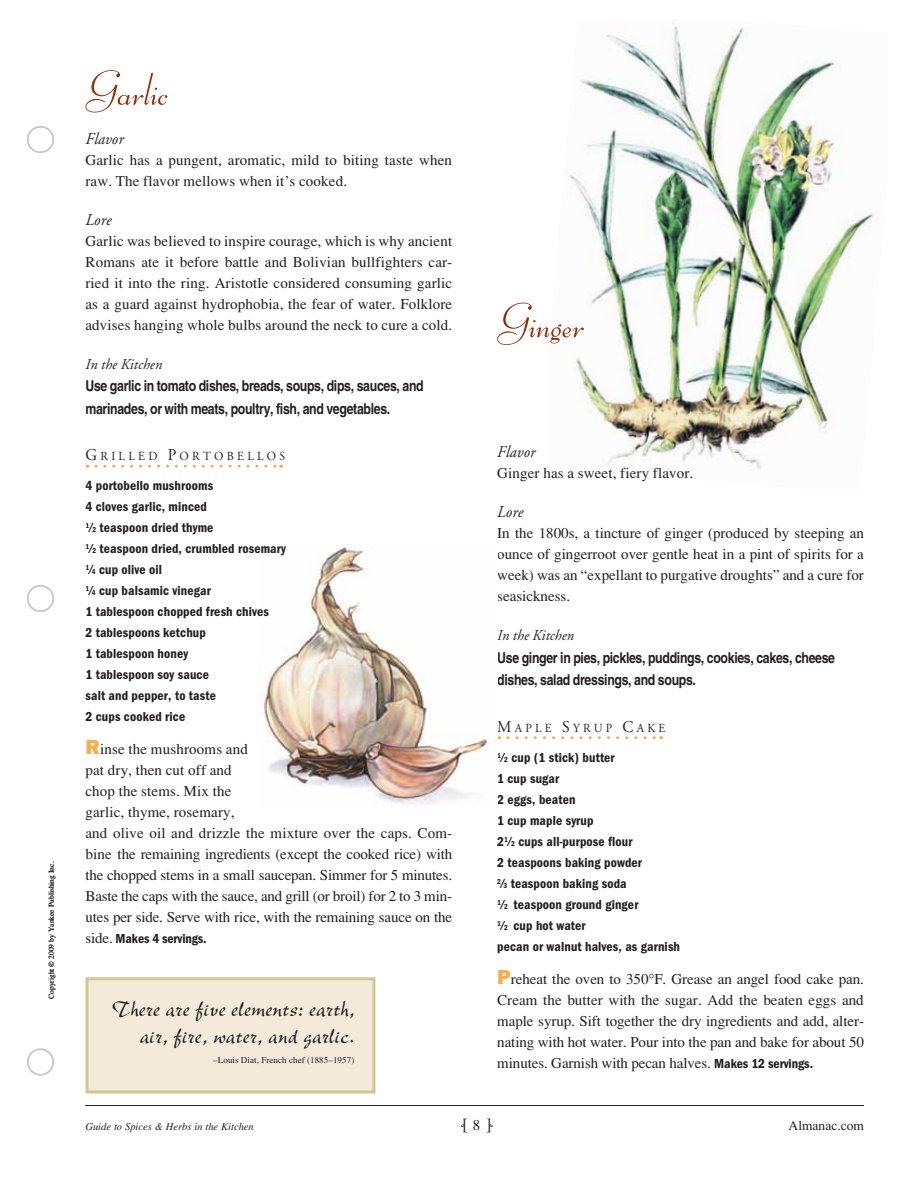
<style>
.page{position:relative;width:918px;height:1188px;background:#fff}
.page>*{position:absolute;margin:0;border:0;box-sizing:border-box;transform-origin:0 0}
.t1{font:300 51px "Bernhard Schoenschrift EF";letter-spacing:.005em;color:#952d09}
.t2{font:24px/27px "New Berolina";letter-spacing:.01em;color:#231f20;text-align:right;scale:.95 1}
.t3{font:italic 16.5px "Adobe Garamond";letter-spacing:.01em;color:#231f20;scale:.95 1}
.t4{font:15px/21px "Times";color:#231f20;text-align:justify}
.t5{font:700 condensed 15px/22.5px "Helvetica";letter-spacing:-.02em;color:#231f20}
.t6{font:italic 15px "Adobe Garamond";letter-spacing:.01em;color:#231f20;scale:.95 1}
.t7{font:600 condensed 13.5px/21px "Franklin Gothic EF";letter-spacing:.01em;color:#231f20}
.t8{font:600 condensed 13.5px "Franklin Gothic EF";letter-spacing:-.01em;color:#231f20}
.t9{font:13.5px "Times";color:#231f20}
.t10{font:12.3px "Adobe Garamond";letter-spacing:.28em;color:#231f20;scale:.95 1}
.t11{font:italic 10.5px "Times";color:#231f20}
.t12{font:9px "Times";letter-spacing:.01em;color:#231f20}
.t13{font:7.5px "Times";color:#231f20}
.s1{font-size:16.5px}
.s2{font-size:7.5px}
.s3{font-family:"Franklin Gothic EF";font-weight:800;font-size:21px;color:#fbac4b}
.s4{font-family:"Times";font-weight:400;font-stretch:normal;font-size:15px}
.s5{font-family:"Franklin Gothic EF";font-weight:600;font-stretch:condensed;font-size:13.5px}
</style>
<div class="page">
<img style="left:570px;top:22px;width:304px;height:447px">
<svg style="left:508px;top:736px;width:154px;height:3px"></svg>
<img style="left:259px;top:545px;width:238px;height:259px">
<div style="left:27px;top:126px;width:27px;height:27px;border:2px solid #c7c8ca;border-radius:50%"></div>
<div style="left:27px;top:585px;width:27px;height:27px;border:2px solid #c7c8ca;border-radius:50%"></div>
<div style="left:27px;top:1048px;width:27px;height:28px;border:2px solid #c7c8ca;border-radius:50%"></div>
<hr style="left:86px;top:1105px;width:778px;height:1px;background:#231f20">
<svg style="left:96px;top:465px;width:186px;height:3px"></svg>
<div style="left:87px;top:979px;width:287px;height:113px;background:#f3ead9"></div>
<div style="left:86px;top:977px;width:289px;height:117px;border:3px solid #d0c891"></div>
<p class="t13" style="left:47px;top:999px;width:139px;rotate:-90deg">Copyright © 2009 by Yankee Publishing Inc.</p>
<h1 class="t1" style="left:86px;top:60px;width:84px">Garlic</h1>
<p class="t3" style="left:86px;top:130px;width:42px">Flavor</p>
<p class="t4" style="left:86px;top:149px;width:368px">Garlic has a pungent, aromatic, mild to biting taste when raw. The flavor mellows when it’s cooked.</p>
<p class="t3" style="left:86px;top:211px;width:29px">Lore</p>
<p class="t4" style="left:86px;top:230px;width:368px">Garlic was believed to inspire courage, which is why ancient Romans ate it before battle and Bolivian bullfighters car&shy;ried it into the ring. Aristotle considered consuming garlic as a guard against hydrophobia, the fear of water. Folklore advises hanging whole bulbs around the neck to cure a cold.</p>
<p class="t6" style="left:86px;top:356px;width:82px">In the Kitchen</p>
<p class="t5" style="left:86px;top:374px;width:340px">Use garlic in tomato dishes, breads, soups, dips, sauces, and marinades, or with meats, poultry, fish, and vegetables.</p>
<p class="t10" style="left:86px;top:450px;width:212px"><span class="s1">G</span>RILLED <span class="s1">P</span>ORTOBELLOS</p>
<p class="t7" style="left:86px;top:475px;width:202px">4 portobello mushrooms<br>4 cloves garlic, minced<br><sup>1</sup>⁄<span class="s2">2</span> teaspoon dried thyme<br><sup>1</sup>⁄<span class="s2">2</span> teaspoon dried, crumbled rosemary<br><sup>1</sup>⁄<span class="s2">4</span> cup olive oil<br><sup>1</sup>⁄<span class="s2">4</span> cup balsamic vinegar<br>1 tablespoon chopped fresh chives<br>2 tablespoons ketchup<br>1 tablespoon honey<br>1 tablespoon soy sauce<br>salt and pepper, to taste<br>2 cups cooked rice</p>
<p class="t4" style="left:85px;top:739px;width:368px;text-align:left"><span class="s3">R</span>inse the mushrooms and<br>pat dry, then cut off and<br>chop the stems. Mix the<br>garlic, thyme, rosemary,<br>and olive oil and drizzle the mixture over the caps. Com&shy;bine the remaining ingredients (except the cooked rice) with the chopped stems in a small saucepan. Simmer for 5 minutes.<br>Baste the caps with the sauce, and grill (or broil) for 2 to 3 min&shy;utes per side. Serve with rice, with the remaining sauce on the</p>
<p class="t8" style="left:85px;top:931px;width:123px"><span class="s4">side.</span> Makes 4 servings.</p>
<h2 class="t2" style="left:112px;top:995px;width:257px">There are five elements: earth, air, fire, water, and garlic.</h2>
<p class="t12" style="left:213px;top:1055px;width:143px">–Louis Diat, French chef (1885–1957)</p>
<h1 class="t1" style="left:497px;top:293px;width:87px">Ginger</h1>
<p class="t3" style="left:497px;top:443px;width:42px">Flavor</p>
<p class="t4" style="left:497px;top:463px;width:198px">Ginger has a sweet, fiery flavor.</p>
<p class="t3" style="left:497px;top:503px;width:29px">Lore</p>
<p class="t4" style="left:497px;top:523px;width:368px">In the 1800s, a tincture of ginger (produced by steeping an ounce of gingerroot over gentle heat in a pint of spirits for a week) was an “expellant to purgative droughts” and a cure for seasickness.</p>
<p class="t6" style="left:497px;top:627px;width:82px">In the Kitchen</p>
<p class="t5" style="left:497px;top:646px;width:339px">Use ginger in pies, pickles, puddings, cookies, cakes, cheese dishes, salad dressings, and soups.</p>
<p class="t10" style="left:497px;top:721px;width:179px"><span class="s1">M</span>APLE <span class="s1">S</span> YRUP <span class="s1">C</span>AKE</p>
<p class="t7" style="left:497px;top:747px;width:184px"><sup>1</sup>⁄<span class="s2">2</span> cup (1 stick) butter<br>1 cup sugar<br>2 eggs, beaten<br>1 cup maple syrup<br>2<sup>1</sup>⁄<span class="s2">2</span> cups all-purpose flour<br>2 teaspoons baking powder<br><sup>2</sup>⁄<span class="s2">3</span> teaspoon baking soda<br><sup>1</sup>⁄<span class="s2">2</span> teaspoon ground ginger<br><sup>1</sup>⁄<span class="s2">2</span> cup hot water<br>pecan or walnut halves, as garnish</p>
<p class="t4" style="left:497px;top:968px;width:368px"><span class="s3">P</span>reheat the oven to 350°F. Grease an angel food cake pan.<br>Cream the butter with the sugar. Add the beaten eggs and maple syrup. Sift together the dry ingredients and add, alter&shy;nating with hot water. Pour into the pan and bake for about 50 minutes. Garnish with pecan halves. <span class="s5">Makes 12 servings.</span></p>
<p class="t11" style="left:86px;top:1121px;width:170px">Guide to Spices &amp; Herbs in the Kitchen</p>
<p class="t4" style="left:473px;top:1114px;width:9px">8</p>
<p class="t9" style="left:789px;top:1118px;width:77px">Almanac.com</p>
</div>
